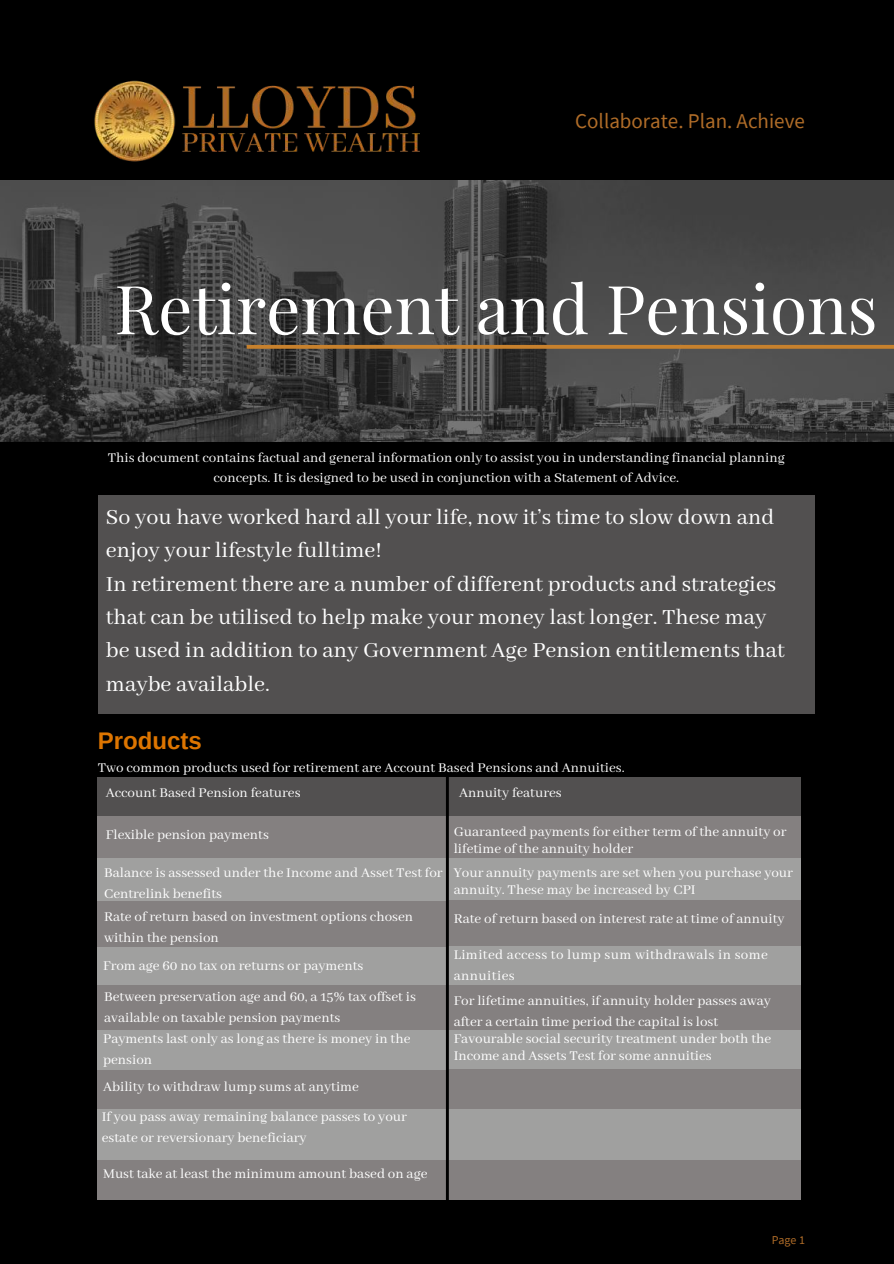
<style>
.page{position:relative;width:894px;height:1264px;background:#fff}
.page>*{position:absolute;margin:0;border:0;box-sizing:border-box;transform-origin:0 0}
.t1{font:67.5px "Playfair Display";color:#fff}
.t2{font:24px/33.5px "Abhaya Libre";color:#fff}
.t3{font:700 24px "Arimo";color:#dd7500}
.t4{font:21px "Source Sans Pro";color:#af6c28}
.t5{font:15px/21px "Abhaya Libre";color:#fff}
.t6{font:15px/21px "Abhaya Libre";letter-spacing:.025em;color:#fff}
.t7{font:12px "Source Sans Pro";color:#af6c28}
</style>
<div class="page">
<div style="left:0;top:0;width:893px;height:1263px;background:#000"></div>
<img style="left:0;top:180px;width:893px;height:261px">
<img style="left:94px;top:80px;width:326px;height:82px">
<svg style="left:246px;top:345px;width:647px;height:4px;background:#bf7d2e"></svg>
<div style="left:98px;top:494px;width:716px;height:219px;background:#525050"></div>
<div style="left:448px;top:777px;width:353px;height:39px;background:#525050"></div>
<div style="left:98px;top:777px;width:350px;height:39px;background:#525050"></div>
<div style="left:448px;top:816px;width:353px;height:42px;background:#848080"></div>
<div style="left:448px;top:858px;width:353px;height:42px;background:#a0a09f"></div>
<div style="left:448px;top:900px;width:353px;height:47px;background:#848080"></div>
<div style="left:448px;top:946px;width:353px;height:39px;background:#a0a09f"></div>
<div style="left:448px;top:985px;width:353px;height:45px;background:#848080"></div>
<div style="left:448px;top:1030px;width:353px;height:39px;background:#a0a09f"></div>
<div style="left:448px;top:1069px;width:353px;height:39px;background:#848080"></div>
<div style="left:448px;top:1108px;width:352px;height:52px;background:#a0a09f"></div>
<div style="left:448px;top:1160px;width:353px;height:39px;background:#848080"></div>
<div style="left:98px;top:816px;width:350px;height:42px;background:#848080"></div>
<div style="left:98px;top:858px;width:350px;height:43px;background:#a0a09f"></div>
<div style="left:98px;top:900px;width:350px;height:47px;background:#848080"></div>
<div style="left:98px;top:947px;width:350px;height:39px;background:#a0a09f"></div>
<div style="left:98px;top:985px;width:350px;height:45px;background:#848080"></div>
<div style="left:98px;top:1030px;width:350px;height:40px;background:#a0a09f"></div>
<div style="left:98px;top:1069px;width:350px;height:46px;background:#848080"></div>
<div style="left:98px;top:1109px;width:350px;height:51px;background:#a0a09f"></div>
<div style="left:98px;top:1160px;width:350px;height:39px;background:#848080"></div>
<svg style="left:446px;top:777px;width:2px;height:422px"></svg>
<h3 class="t4" style="left:575px;top:107px;width:231px">Collaborate. Plan. Achieve</h3>
<h1 class="t1" style="left:114px;top:261px;width:764px">Retirement and Pensions</h1>
<p class="t5" style="left:108px;top:448px;width:678px;line-height:20px;text-align:center">This document contains factual and general information only to assist you in understanding financial planning concepts. It is designed to be used in conjunction with a Statement of Advice.</p>
<p class="t2" style="left:106px;top:501px;width:680px">So you have worked hard all your life, now it’s time to slow down and enjoy your lifestyle fulltime!<br>In retirement there are a number of different products and strategies that can be utilised to help make your money last longer. These may be used in addition to any Government Age Pension entitlements that maybe available.</p>
<h2 class="t3" style="left:98px;top:727px;width:106px">Products</h2>
<p class="t5" style="left:459px;top:755px;width:167px;line-height:25.3px;text-indent:-361px">Two common products used for retirement are Account Based Pensions and Annuities.<br>Annuity features</p>
<p class="t5" style="left:453px;top:823px;width:334px;line-height:17.2px">Guaranteed payments for either term of the annuity or lifetime of the annuity holder</p>
<p class="t5" style="left:453px;top:864px;width:340px;line-height:17.2px">Your annuity payments are set when you purchase your annuity. These may be increased by CPI</p>
<p class="t5" style="left:453px;top:908px;width:332px">Rate of return based on interest rate at time of annuity</p>
<p class="t6" style="left:453px;top:944px;width:315px">Limited access to lump sum withdrawals in some annuities</p>
<p class="t5" style="left:453px;top:990px;width:319px">For lifetime annuities, if annuity holder passes away after a certain time period the capital is lost</p>
<p class="t5" style="left:453px;top:1030px;width:319px;line-height:17.2px">Favourable social security treatment under both the<br>Income and Assets Test for some annuities</p>
<p class="t5" style="left:106px;top:783px;width:196px">Account Based Pension features</p>
<p class="t5" style="left:106px;top:824px;width:164px">Flexible pension payments</p>
<p class="t5" style="left:104px;top:862px;width:340px">Balance is assessed under the Income and Asset Test for<br>Centrelink benefits</p>
<p class="t5" style="left:104px;top:906px;width:310px">Rate of return based on investment options chosen within the pension</p>
<p class="t5" style="left:103px;top:950px;width:314px;line-height:31.2px">From age 60 no tax on returns or payments<br>Between preservation age and 60, a 15% tax offset is</p>
<p class="t5" style="left:103px;top:1007px;width:309px">available on taxable pension payments<br>Payments last only as long as there is money in the pension</p>
<p class="t5" style="left:102px;top:1072px;width:306px;line-height:30px">Ability to withdraw lump sums at anytime<br>If you pass away remaining balance passes to your</p>
<p class="t5" style="left:102px;top:1127px;width:206px">estate or reversionary beneficiary</p>
<p class="t5" style="left:103px;top:1163px;width:326px">Must take at least the minimum amount based on age</p>
<p class="t7" style="left:771px;top:1232px;width:35px">Page 1</p>
</div>
